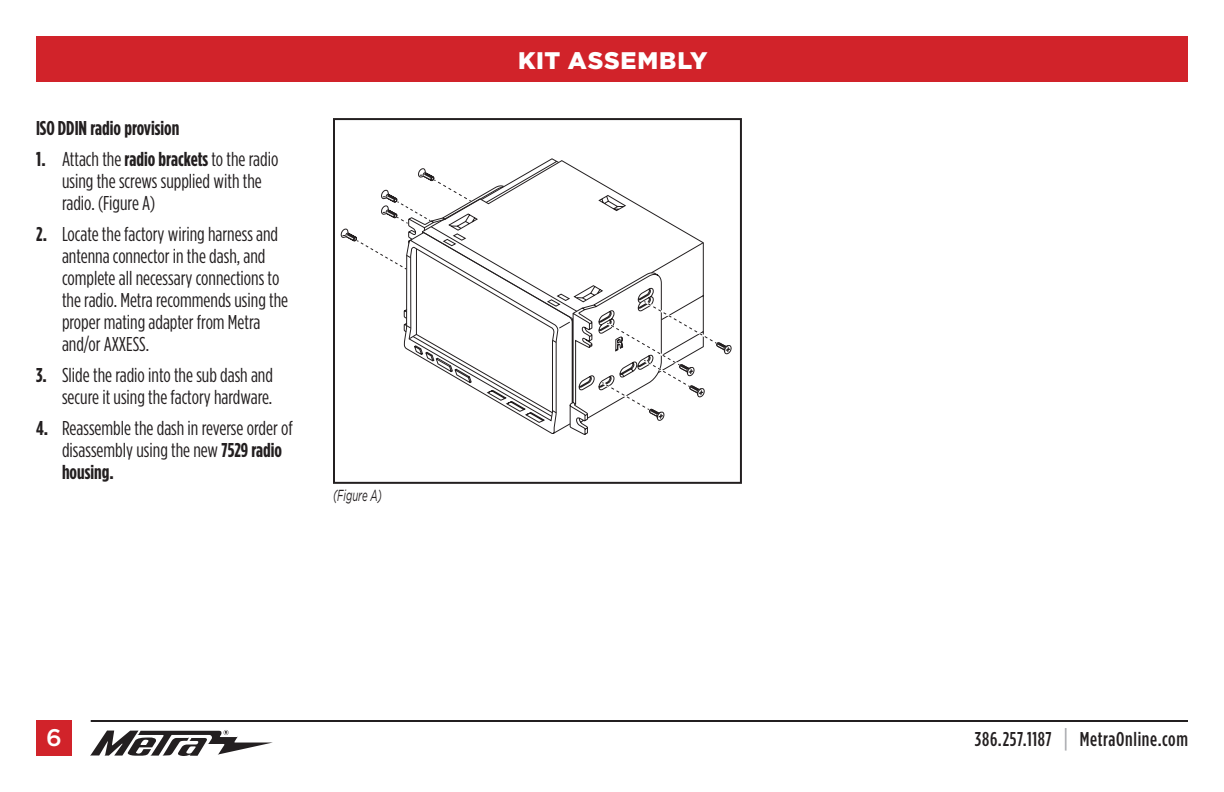
<style>
.page{position:relative;width:1224px;height:792px;background:#fff}
.page>*{position:absolute;margin:0;border:0;box-sizing:border-box;transform-origin:0 0}
.t1{font:900 24px "Gotham";letter-spacing:.03em;color:#fff}
.t2{font:500 24px "Gotham";color:#fff}
.t3{font:20px/22px "Gotham Condensed";color:#231f20}
.t4{font:500 20px "Gotham Condensed";letter-spacing:.03em;color:#231f20}
.t5{font:700 20px "Gotham Condensed";color:#231f20}
.t6{font:italic 16px "Gotham";color:#231f20;scale:.6 1}
.s1{font-weight:700}
.s2{font-size:26px;color:#a8a9ad}
</style>
<div class="page">
<div style="left:36px;top:36px;width:1152px;height:45px;background:#d1232a"></div>
<svg style="left:90px;top:730px;width:183px;height:26px"></svg>
<hr style="left:91px;top:720px;width:1097px;height:2px;background:#231f20">
<div style="left:36px;top:720px;width:36px;height:36px;background:#d1232a"></div>
<svg style="left:341px;top:166px;width:390px;height:257px"></svg>
<div style="left:333px;top:118px;width:409px;height:366px;border:2px solid #231f20"></div>
<p class="t5" style="left:36px;top:117px;width:145px">ISO DDIN radio provision</p>
<p class="t3" style="left:62px;top:148px;width:218px;text-indent:-26px"><span class="s1">1.</span> Attach the <span class="s1">radio brackets</span> to the radio using the screws supplied with the radio. (Figure A)</p>
<p class="t3" style="left:62px;top:223px;width:228px;text-indent:-26px"><span class="s1">2.</span> Locate the factory wiring harness and antenna connector in the dash, and complete all necessary connections to the radio. Metra recommends using the proper mating adapter from Metra and/or AXXESS.</p>
<p class="t3" style="left:36px;top:364px;width:239px;text-align:right"><span class="s1">3.</span> Slide the radio into the sub dash and secure it using the factory hardware.</p>
<p class="t3" style="left:62px;top:417px;width:232px;text-indent:-26px"><span class="s1">4.</span> Reassemble the dash in reverse order of disassembly using the new <span class="s1">7529 radio housing.</span></p>
<p class="t6" style="left:333px;top:486px;width:83px">(Figure A)</p>
<p class="t1" style="left:518px;top:46px;width:191px">KIT ASSEMBLY</p>
<p class="t2" style="left:46px;top:724px;width:17px">6</p>
<p class="t4" style="left:975px;top:728px;width:215px">386.257.1187 <span class="s2">|</span> MetraOnline.com</p>
</div>
